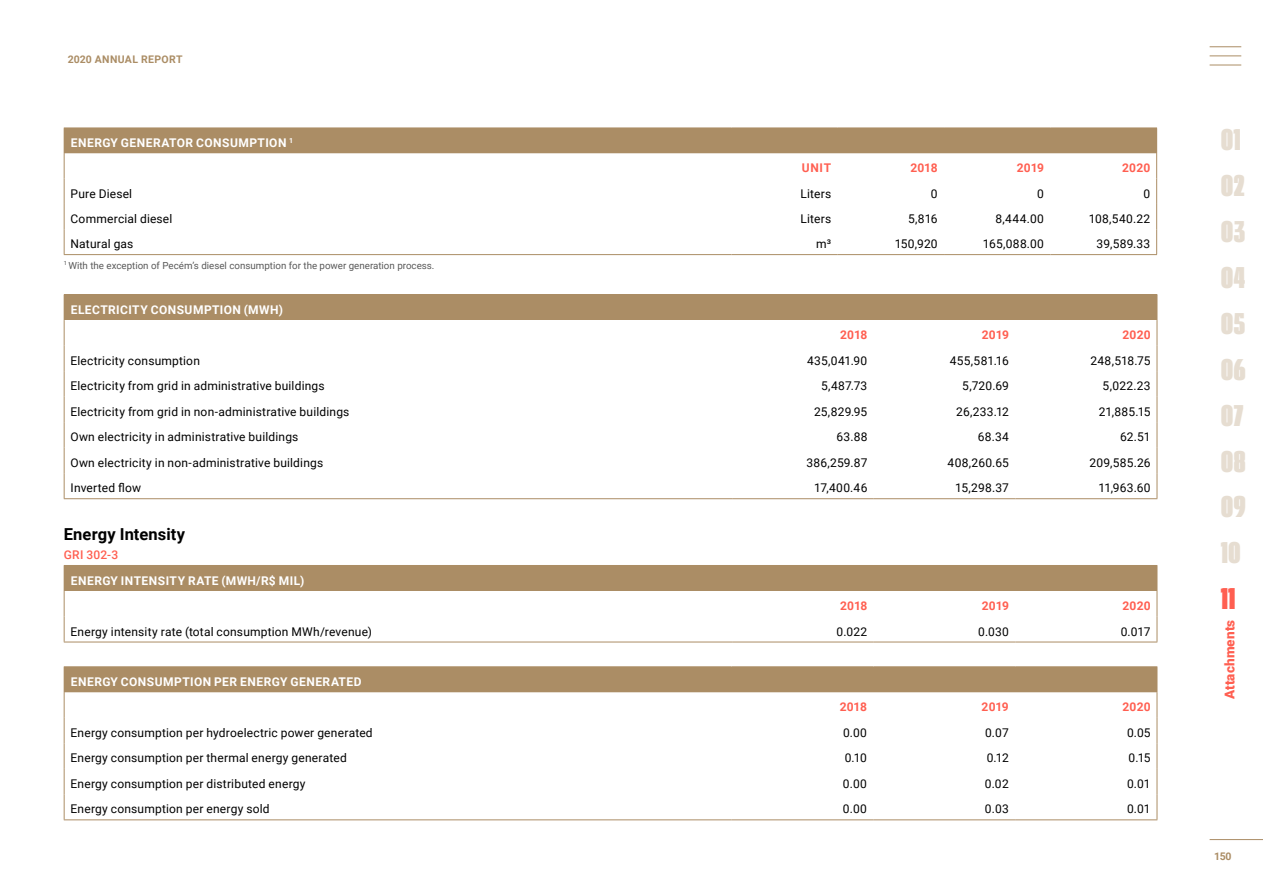
<style>
.page{position:relative;width:1263px;height:893px;background:#fff}
.page>*{position:absolute;margin:0;border:0;box-sizing:border-box;transform-origin:0 0}
.t1{font:31.5px/45.9px "Extenda 50 Mega";letter-spacing:.025em;color:#e6ddd1}
.t2{font:31.5px "Extenda 50 Mega";color:#ff5f51}
.t3{font:700 16.5px "Roboto";letter-spacing:.005em;color:#000}
.t4{font:900 13.5px "Roboto";letter-spacing:.01em;color:#ff5f51}
.t5{font:12px "Roboto";letter-spacing:.015em;color:#000}
.t6{font:700 12px "Roboto";letter-spacing:.035em;color:#fff}
.t7{font:700 12px "Roboto";letter-spacing:.01em;color:#ff5f51}
.t8{font:500 12px "Roboto";letter-spacing:.02em;color:#ff5f51}
.t9{font:700 10.5px "Roboto";letter-spacing:.035em;color:#ab8d65}
.t10{font:9.75px "Roboto";color:#595959}
</style>
<div class="page">
<hr style="left:1209px;top:46px;width:32px;height:1px;background:#ab8d65">
<hr style="left:1209px;top:56px;width:32px;height:1px;background:#ab8d65">
<hr style="left:1209px;top:65px;width:32px;height:1px;background:#ab8d65">
<hr style="left:1209px;top:839px;width:54px;height:1px;background:#ab8d65">
<div style="left:64px;top:128px;width:1093px;height:25px;background:#ab8d65"></div>
<svg style="left:65px;top:153px;width:1091px;height:1px"></svg>
<hr style="left:64px;top:254px;width:667px;height:1px;background:#ab8d65">
<hr style="left:731px;top:254px;width:107px;height:1px;background:#ab8d65">
<hr style="left:838px;top:254px;width:106px;height:1px;background:#ab8d65">
<hr style="left:944px;top:254px;width:106px;height:1px;background:#ab8d65">
<hr style="left:1050px;top:254px;width:107px;height:1px;background:#ab8d65">
<svg style="left:64px;top:153px;width:1px;height:101px"></svg>
<svg style="left:1156px;top:153px;width:1px;height:101px"></svg>
<div style="left:64px;top:295px;width:1093px;height:25px;background:#ab8d65"></div>
<hr style="left:64px;top:498px;width:668px;height:1px;background:#ab8d65">
<hr style="left:732px;top:498px;width:142px;height:1px;background:#ab8d65">
<hr style="left:874px;top:498px;width:141px;height:1px;background:#ab8d65">
<hr style="left:1015px;top:498px;width:142px;height:1px;background:#ab8d65">
<hr style="left:64px;top:294px;width:668px;height:1px;background:#ab8d65">
<svg style="left:64px;top:320px;width:1px;height:178px"></svg>
<hr style="left:732px;top:294px;width:142px;height:1px;background:#ab8d65">
<hr style="left:874px;top:294px;width:141px;height:1px;background:#ab8d65">
<hr style="left:1015px;top:294px;width:142px;height:1px;background:#ab8d65">
<svg style="left:1156px;top:320px;width:1px;height:178px"></svg>
<div style="left:64px;top:565px;width:1093px;height:26px;background:#ab8d65"></div>
<svg style="left:65px;top:641px;width:1091px;height:1px"></svg>
<hr style="left:64px;top:642px;width:668px;height:1px;background:#ab8d65">
<hr style="left:732px;top:642px;width:142px;height:1px;background:#ab8d65">
<hr style="left:874px;top:642px;width:141px;height:1px;background:#ab8d65">
<hr style="left:1015px;top:642px;width:142px;height:1px;background:#ab8d65">
<svg style="left:64px;top:591px;width:1px;height:51px"></svg>
<svg style="left:1156px;top:591px;width:1px;height:51px"></svg>
<div style="left:64px;top:667px;width:1093px;height:25px;background:#ab8d65"></div>
<svg style="left:65px;top:692px;width:1091px;height:1px"></svg>
<hr style="left:64px;top:819px;width:667px;height:1px;background:#ab8d65">
<hr style="left:731px;top:819px;width:142px;height:1px;background:#ab8d65">
<hr style="left:873px;top:819px;width:142px;height:1px;background:#ab8d65">
<hr style="left:1015px;top:819px;width:142px;height:1px;background:#ab8d65">
<hr style="left:64px;top:666px;width:667px;height:1px;background:#ab8d65">
<svg style="left:64px;top:692px;width:1px;height:127px"></svg>
<hr style="left:731px;top:666px;width:142px;height:1px;background:#ab8d65">
<hr style="left:873px;top:666px;width:142px;height:1px;background:#ab8d65">
<hr style="left:1015px;top:666px;width:142px;height:1px;background:#ab8d65">
<svg style="left:1156px;top:692px;width:1px;height:127px"></svg>
<p class="t9" style="left:68px;top:52px;width:116px">2020 ANNUAL REPORT</p>
<p class="t6" style="left:71px;top:134px;width:224px">ENERGY GENERATOR CONSUMPTION <sup>1</sup></p>
<p class="t7" style="left:802px;top:160px;width:31px">UNIT</p>
<p class="t7" style="left:910px;top:160px;width:29px">2018</p>
<p class="t7" style="left:1017px;top:160px;width:29px">2019</p>
<p class="t7" style="left:1122px;top:160px;width:30px">2020</p>
<p class="t5" style="left:71px;top:185px;width:63px">Pure Diesel</p>
<p class="t5" style="left:800px;top:185px;width:32px">Liters</p>
<p class="t5" style="left:931px;top:185px;width:8px">0</p>
<p class="t5" style="left:1037px;top:185px;width:8px">0</p>
<p class="t5" style="left:1143px;top:185px;width:8px">0</p>
<p class="t5" style="left:71px;top:210px;width:103px">Commercial diesel</p>
<p class="t5" style="left:800px;top:210px;width:32px">Liters</p>
<p class="t5" style="left:908px;top:210px;width:31px">5,816</p>
<p class="t5" style="left:995px;top:210px;width:50px">8,444.00</p>
<p class="t5" style="left:1089px;top:210px;width:63px">108,540.22</p>
<p class="t5" style="left:71px;top:236px;width:64px">Natural gas</p>
<p class="t5" style="left:816px;top:236px;width:17px">m³</p>
<p class="t5" style="left:895px;top:236px;width:45px">150,920</p>
<p class="t5" style="left:983px;top:236px;width:62px">165,088.00</p>
<p class="t5" style="left:1096px;top:236px;width:55px">39,589.33</p>
<p class="t10" style="left:64px;top:258px;width:372px"><sup>1</sup> With the exception of Pecém’s diesel consumption for the power generation process.</p>
<p class="t6" style="left:71px;top:301px;width:214px">ELECTRICITY CONSUMPTION (MWH)</p>
<p class="t7" style="left:840px;top:326px;width:29px">2018</p>
<p class="t7" style="left:982px;top:326px;width:29px">2019</p>
<p class="t7" style="left:1122px;top:326px;width:30px">2020</p>
<p class="t5" style="left:71px;top:352px;width:131px">Electricity consumption</p>
<p class="t5" style="left:807px;top:352px;width:62px">435,041.90</p>
<p class="t5" style="left:950px;top:352px;width:61px">455,581.16</p>
<p class="t5" style="left:1090px;top:352px;width:62px">248,518.75</p>
<p class="t5" style="left:71px;top:377px;width:256px">Electricity from grid in administrative buildings</p>
<p class="t5" style="left:821px;top:377px;width:48px">5,487.73</p>
<p class="t5" style="left:962px;top:377px;width:48px">5,720.69</p>
<p class="t5" style="left:1102px;top:377px;width:50px">5,022.23</p>
<p class="t5" style="left:71px;top:403px;width:280px">Electricity from grid in non-administrative buildings</p>
<p class="t5" style="left:814px;top:403px;width:55px">25,829.95</p>
<p class="t5" style="left:956px;top:403px;width:54px">26,233.12</p>
<p class="t5" style="left:1099px;top:403px;width:53px">21,885.15</p>
<p class="t5" style="left:71px;top:429px;width:229px">Own electricity in administrative buildings</p>
<p class="t5" style="left:836px;top:429px;width:32px">63.88</p>
<p class="t5" style="left:978px;top:429px;width:33px">68.34</p>
<p class="t5" style="left:1120px;top:429px;width:32px">62.51</p>
<p class="t5" style="left:71px;top:454px;width:254px">Own electricity in non-administrative buildings</p>
<p class="t5" style="left:806px;top:454px;width:62px">386,259.87</p>
<p class="t5" style="left:947px;top:454px;width:63px">408,260.65</p>
<p class="t5" style="left:1089px;top:454px;width:63px">209,585.26</p>
<p class="t5" style="left:71px;top:480px;width:72px">Inverted flow</p>
<p class="t5" style="left:814px;top:480px;width:55px">17,400.46</p>
<p class="t5" style="left:955px;top:480px;width:55px">15,298.37</p>
<p class="t5" style="left:1098px;top:480px;width:54px">11,963.60</p>
<h2 class="t3" style="left:64px;top:522px;width:123px">Energy Intensity</h2>
<p class="t8" style="left:64px;top:546px;width:56px">GRI 302-3</p>
<p class="t6" style="left:71px;top:572px;width:235px">ENERGY INTENSITY RATE (MWH/R$ MIL)</p>
<p class="t7" style="left:840px;top:597px;width:29px">2018</p>
<p class="t7" style="left:982px;top:597px;width:29px">2019</p>
<p class="t7" style="left:1122px;top:597px;width:30px">2020</p>
<p class="t5" style="left:71px;top:623px;width:303px">Energy intensity rate (total consumption MWh/revenue)</p>
<p class="t5" style="left:836px;top:623px;width:32px">0.022</p>
<p class="t5" style="left:978px;top:623px;width:32px">0.030</p>
<p class="t5" style="left:1121px;top:623px;width:31px">0.017</p>
<p class="t6" style="left:71px;top:673px;width:292px">ENERGY CONSUMPTION PER ENERGY GENERATED</p>
<p class="t7" style="left:840px;top:699px;width:29px">2018</p>
<p class="t7" style="left:982px;top:699px;width:29px">2019</p>
<p class="t7" style="left:1122px;top:699px;width:30px">2020</p>
<p class="t5" style="left:71px;top:724px;width:304px">Energy consumption per hydroelectric power generated</p>
<p class="t5" style="left:843px;top:724px;width:25px">0.00</p>
<p class="t5" style="left:985px;top:724px;width:25px">0.07</p>
<p class="t5" style="left:1127px;top:724px;width:25px">0.05</p>
<p class="t5" style="left:71px;top:750px;width:278px">Energy consumption per thermal energy generated</p>
<p class="t5" style="left:845px;top:750px;width:24px">0.10</p>
<p class="t5" style="left:987px;top:750px;width:24px">0.12</p>
<p class="t5" style="left:1128px;top:750px;width:23px">0.15</p>
<p class="t5" style="left:71px;top:775px;width:237px">Energy consumption per distributed energy</p>
<p class="t5" style="left:843px;top:775px;width:25px">0.00</p>
<p class="t5" style="left:985px;top:775px;width:25px">0.02</p>
<p class="t5" style="left:1127px;top:775px;width:25px">0.01</p>
<p class="t5" style="left:71px;top:801px;width:201px">Energy consumption per energy sold</p>
<p class="t5" style="left:843px;top:801px;width:25px">0.00</p>
<p class="t5" style="left:985px;top:801px;width:25px">0.03</p>
<p class="t5" style="left:1127px;top:801px;width:25px">0.01</p>
<h1 class="t1" style="left:1221px;top:116px;width:21px">01</h1>
<h1 class="t1" style="left:1221px;top:162px;width:25px">02</h1>
<h1 class="t1" style="left:1221px;top:208px;width:25px">03</h1>
<h1 class="t1" style="left:1221px;top:254px;width:26px">04</h1>
<h1 class="t1" style="left:1221px;top:300px;width:26px">05</h1>
<h1 class="t1" style="left:1221px;top:346px;width:26px">06</h1>
<h1 class="t1" style="left:1221px;top:391px;width:24px">07</h1>
<h1 class="t1" style="left:1221px;top:437px;width:26px">08</h1>
<h1 class="t1" style="left:1221px;top:483px;width:26px">09<br>10</h1>
<h1 class="t2" style="left:1221px;top:577px;width:16px">11</h1>
<p class="t4" style="left:1220px;top:699px;width:81px;rotate:-90deg">Attachments</p>
<p class="t9" style="left:1214px;top:849px;width:19px">150</p>
</div>
